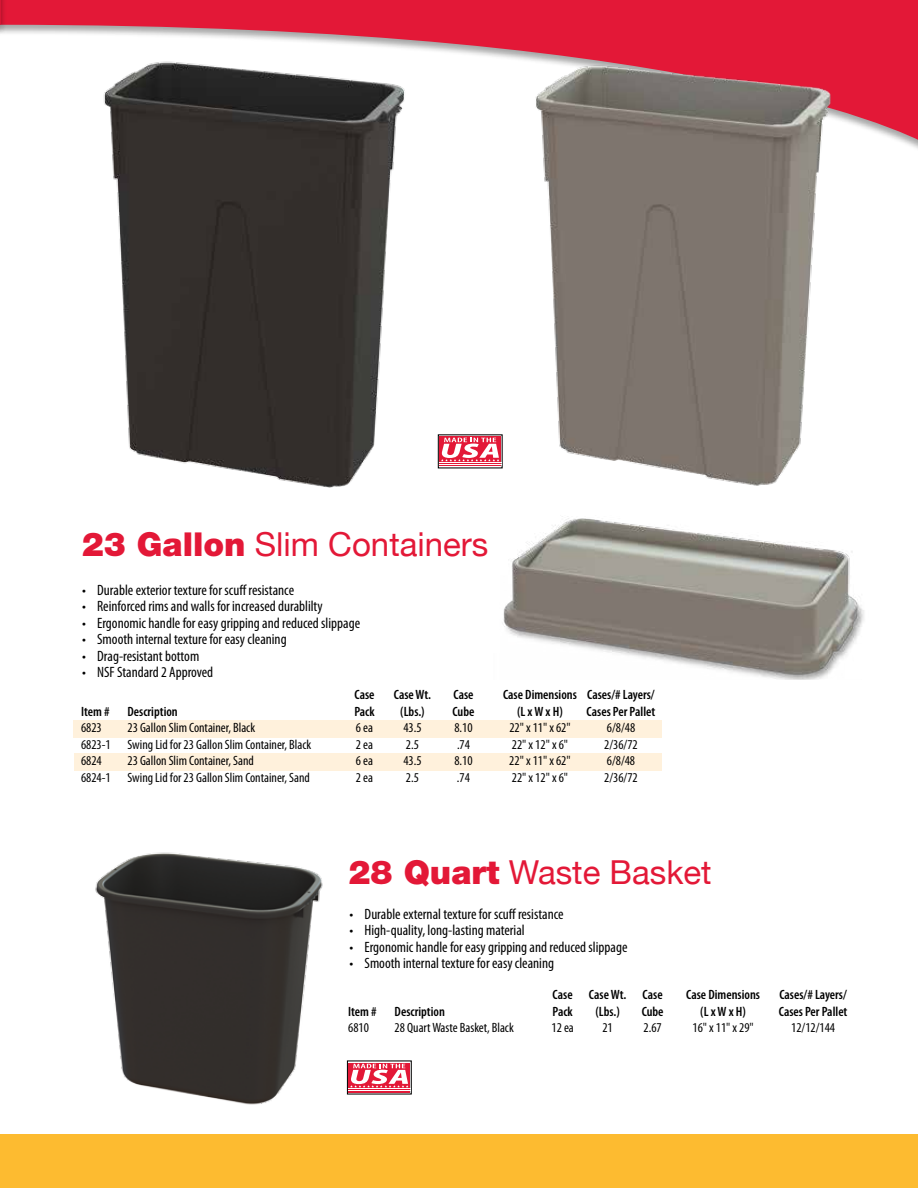
<style>
.page{position:relative;width:918px;height:1188px;background:#fff}
.page>*{position:absolute;margin:0;border:0;box-sizing:border-box;transform-origin:0 0}
.t1{font:33px "Helvetica Neue";color:#e31837}
.t2{font:condensed 15px "Myriad Pro";color:#000}
.t3{font:condensed 13.5px "Myriad Pro";color:#000}
.t4{font:600 condensed 13.5px "Myriad Pro";color:#000}
.s1{font-weight:900}
</style>
<div class="page">
<div style="left:0;top:1134px;width:918px;height:54px;background:#fdbb30"></div>
<svg style="left:7px;top:0;width:911px;height:146px;fill:#e31837"></svg>
<div style="left:74px;top:753px;width:588px;height:17px;background:#fff1dc"></div>
<div style="left:74px;top:720px;width:588px;height:17px;background:#fff1dc"></div>
<img style="left:503px;top:525px;width:361px;height:154px">
<img style="left:525px;top:58px;width:334px;height:467px">
<img style="left:96px;top:53px;width:318px;height:435px">
<img style="left:95px;top:852px;width:228px;height:253px">
<div style="left:0;top:0;width:7px;height:157px;background:#000;opacity:.35"></div>
<svg style="left:0;top:0;width:1px;height:146px"></svg>
<svg style="left:349px;top:1092px;width:61px;height:1px"></svg>
<div style="left:347px;top:1060px;width:65px;height:35px;border:1px solid #000"></div>
<div style="left:349px;top:1063px;width:61px;height:29px;background:#e31837"></div>
<hr style="left:348px;top:1088px;width:62px;height:1px;background:#fff">
<hr style="left:348px;top:1090px;width:62px;height:1px;background:#fff">
<svg style="left:350px;top:1064px;width:58px;height:24px"></svg>
<svg style="left:440px;top:436px;width:61px;height:30px"></svg>
<hr style="left:439px;top:462px;width:62px;height:1px;background:#fff">
<hr style="left:439px;top:464px;width:62px;height:1px;background:#fff">
<svg style="left:441px;top:438px;width:58px;height:23px"></svg>
<h1 class="t1" style="left:82px;top:521px;width:408px"><span class="s1">23 Gallon</span> Slim Containers</h1>
<p class="t2" style="left:82px;top:581px;width:213px">• Durable exterior texture for scuff resistance</p>
<p class="t2" style="left:82px;top:597px;width:242px">• Reinforced rims and walls for increased durablilty</p>
<p class="t2" style="left:82px;top:614px;width:279px">• Ergonomic handle for easy gripping and reduced slippage</p>
<p class="t2" style="left:82px;top:630px;width:206px">• Smooth internal texture for easy cleaning</p>
<p class="t2" style="left:82px;top:647px;width:119px">• Drag-resistant bottom</p>
<p class="t2" style="left:82px;top:663px;width:133px">• NSF Standard 2 Approved</p>
<p class="t4" style="left:354px;top:687px;width:22px">Case</p>
<p class="t4" style="left:394px;top:687px;width:39px">Case Wt.</p>
<p class="t4" style="left:454px;top:687px;width:22px">Case</p>
<p class="t4" style="left:503px;top:687px;width:153px">Case Dimensions Cases/# Layers/</p>
<p class="t4" style="left:81px;top:703px;width:30px">Item #</p>
<p class="t4" style="left:128px;top:703px;width:52px">Description</p>
<p class="t4" style="left:354px;top:703px;width:22px">Pack</p>
<p class="t4" style="left:400px;top:703px;width:26px">(Lbs.)</p>
<p class="t4" style="left:453px;top:703px;width:23px">Cube</p>
<p class="t4" style="left:517px;top:703px;width:47px">(L x W x H)</p>
<p class="t4" style="left:587px;top:703px;width:70px">Cases Per Pallet</p>
<p class="t3" style="left:81px;top:720px;width:22px">6823</p>
<p class="t3" style="left:128px;top:720px;width:129px">23 Gallon Slim Container, Black</p>
<p class="t3" style="left:356px;top:720px;width:19px">6 ea</p>
<p class="t3" style="left:403px;top:720px;width:20px">43.5</p>
<p class="t3" style="left:454px;top:720px;width:20px">8.10</p>
<p class="t3" style="left:509px;top:720px;width:63px">22" x 11" x 62"</p>
<p class="t3" style="left:607px;top:720px;width:30px">6/8/48</p>
<p class="t3" style="left:81px;top:736px;width:232px">6823-1 Swing Lid for 23 Gallon Slim Container, Black</p>
<p class="t3" style="left:356px;top:736px;width:19px">2 ea</p>
<p class="t3" style="left:406px;top:736px;width:15px">2.5</p>
<p class="t3" style="left:457px;top:736px;width:15px">.74</p>
<p class="t3" style="left:512px;top:736px;width:58px">22" x 12" x 6"</p>
<p class="t3" style="left:604px;top:736px;width:35px">2/36/72</p>
<p class="t3" style="left:81px;top:753px;width:22px">6824</p>
<p class="t3" style="left:127px;top:753px;width:128px">23 Gallon Slim Container, Sand</p>
<p class="t3" style="left:356px;top:753px;width:19px">6 ea</p>
<p class="t3" style="left:403px;top:753px;width:20px">43.5</p>
<p class="t3" style="left:454px;top:753px;width:20px">8.10</p>
<p class="t3" style="left:509px;top:753px;width:63px">22" x 11" x 62"</p>
<p class="t3" style="left:607px;top:753px;width:30px">6/8/48</p>
<p class="t3" style="left:81px;top:769px;width:231px">6824-1 Swing Lid for 23 Gallon Slim Container, Sand</p>
<p class="t3" style="left:356px;top:769px;width:19px">2 ea</p>
<p class="t3" style="left:406px;top:769px;width:15px">2.5</p>
<p class="t3" style="left:457px;top:769px;width:15px">.74</p>
<p class="t3" style="left:512px;top:769px;width:58px">22" x 12" x 6"</p>
<p class="t3" style="left:604px;top:769px;width:35px">2/36/72</p>
<h1 class="t1" style="left:349px;top:849px;width:365px"><span class="s1">28 Quart</span> Waste Basket</h1>
<p class="t2" style="left:350px;top:905px;width:216px">• Durable external texture for scuff resistance</p>
<p class="t2" style="left:350px;top:921px;width:177px">• High-quality, long-lasting material</p>
<p class="t2" style="left:350px;top:938px;width:279px">• Ergonomic handle for easy gripping and reduced slippage</p>
<p class="t2" style="left:350px;top:954px;width:206px">• Smooth internal texture for easy cleaning</p>
<p class="t4" style="left:553px;top:987px;width:112px">Case Case Wt. Case</p>
<p class="t4" style="left:686px;top:987px;width:75px">Case Dimensions</p>
<p class="t4" style="left:779px;top:987px;width:69px">Cases/# Layers/</p>
<p class="t4" style="left:348px;top:1003px;width:30px">Item #</p>
<p class="t4" style="left:395px;top:1003px;width:52px">Description</p>
<p class="t4" style="left:552px;top:1003px;width:22px">Pack</p>
<p class="t4" style="left:595px;top:1003px;width:26px">(Lbs.)</p>
<p class="t4" style="left:642px;top:1003px;width:23px">Cube</p>
<p class="t4" style="left:700px;top:1003px;width:47px">(L x W x H)</p>
<p class="t4" style="left:779px;top:1003px;width:70px">Cases Per Pallet</p>
<p class="t3" style="left:348px;top:1020px;width:22px">6810</p>
<p class="t3" style="left:395px;top:1020px;width:121px">28 Quart Waste Basket, Black</p>
<p class="t3" style="left:551px;top:1020px;width:24px">12 ea</p>
<p class="t3" style="left:602px;top:1020px;width:12px">21</p>
<p class="t3" style="left:644px;top:1020px;width:20px">2.67</p>
<p class="t3" style="left:692px;top:1020px;width:63px">16" x 11" x 29"</p>
<p class="t3" style="left:791px;top:1020px;width:45px">12/12/144</p>
</div>
